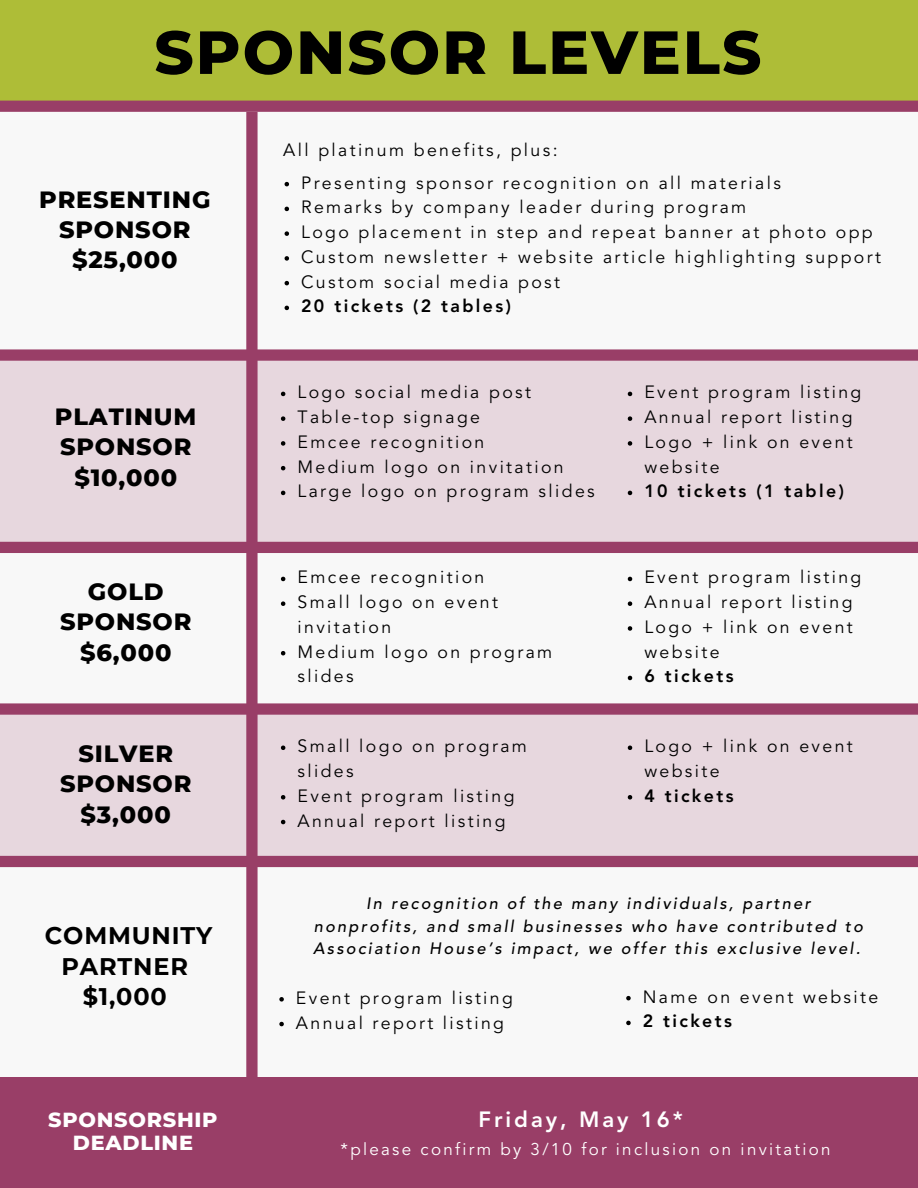
<style>
.page{position:relative;width:918px;height:1188px;background:#f8f8f8}
.page>*{position:absolute;margin:0;border:0;box-sizing:border-box;transform-origin:0 0}
.t1{font:800 60.75px "Montserrat";letter-spacing:.035em;color:#000}
.t2{font:800 24px/30.3px "Montserrat";letter-spacing:.035em;color:#000;text-align:center}
.t3{font:700 24px/30.3px "Montserrat";letter-spacing:.035em;color:#000;text-align:center}
.t4{font:800 21.9px "Avenir LT Std";letter-spacing:.135em;color:#fff}
.t5{font:800 20.85px/22.5px "Montserrat";letter-spacing:.035em;color:#fff;text-align:center}
.t6{font:17.7px/24.8px "Avenir LT Std";letter-spacing:.135em;color:#000}
.t7{font:800 17.7px "Avenir LT Std";letter-spacing:.135em;color:#000}
.t8{font:16.95px "Avenir LT Std";letter-spacing:.135em;color:#fff}
.t9{font:italic 500 16.35px/22.5px "Avenir LT Std";letter-spacing:.135em;color:#000;text-align:center}
</style>
<div class="page">
<div style="left:0;top:0;width:918px;height:106px;background:#aebd37"></div>
<div style="left:0;top:1077px;width:918px;height:111px;background:#993e67"></div>
<div style="left:0;top:711px;width:918px;height:150px;background:#e7d7de"></div>
<svg style="left:279px;top:997px;width:5px;height:5px"></svg>
<svg style="left:279px;top:1022px;width:5px;height:4px"></svg>
<svg style="left:285px;top:182px;width:4px;height:4px"></svg>
<svg style="left:285px;top:207px;width:4px;height:4px"></svg>
<svg style="left:285px;top:231px;width:4px;height:5px"></svg>
<svg style="left:285px;top:256px;width:4px;height:5px"></svg>
<svg style="left:285px;top:281px;width:4px;height:4px"></svg>
<svg style="left:285px;top:306px;width:4px;height:4px"></svg>
<div style="left:0;top:101px;width:918px;height:11px;background:#993e67"></div>
<div style="left:0;top:355px;width:918px;height:194px;background:#e7d7de"></div>
<div style="left:246px;top:112px;width:12px;height:1076px;background:#993e67"></div>
<div style="left:0;top:349px;width:918px;height:12px;background:#993e67"></div>
<svg style="left:281px;top:392px;width:4px;height:4px"></svg>
<svg style="left:281px;top:416px;width:4px;height:5px"></svg>
<svg style="left:281px;top:441px;width:4px;height:5px"></svg>
<svg style="left:281px;top:466px;width:4px;height:4px"></svg>
<svg style="left:281px;top:491px;width:4px;height:4px"></svg>
<svg style="left:628px;top:392px;width:4px;height:4px"></svg>
<svg style="left:628px;top:416px;width:4px;height:5px"></svg>
<svg style="left:628px;top:441px;width:4px;height:5px"></svg>
<svg style="left:628px;top:491px;width:4px;height:4px"></svg>
<div style="left:0;top:542px;width:918px;height:11px;background:#993e67"></div>
<svg style="left:281px;top:577px;width:4px;height:4px"></svg>
<svg style="left:281px;top:601px;width:4px;height:5px"></svg>
<svg style="left:281px;top:651px;width:4px;height:4px"></svg>
<svg style="left:628px;top:577px;width:4px;height:4px"></svg>
<svg style="left:628px;top:601px;width:4px;height:5px"></svg>
<svg style="left:628px;top:626px;width:4px;height:5px"></svg>
<svg style="left:628px;top:676px;width:4px;height:4px"></svg>
<div style="left:0;top:703px;width:918px;height:12px;background:#993e67"></div>
<svg style="left:281px;top:746px;width:4px;height:4px"></svg>
<svg style="left:281px;top:795px;width:4px;height:5px"></svg>
<svg style="left:281px;top:820px;width:4px;height:4px"></svg>
<svg style="left:628px;top:746px;width:4px;height:4px"></svg>
<svg style="left:628px;top:795px;width:4px;height:5px"></svg>
<div style="left:0;top:856px;width:918px;height:11px;background:#993e67"></div>
<svg style="left:626px;top:996px;width:5px;height:4px"></svg>
<svg style="left:626px;top:1021px;width:5px;height:4px"></svg>
<h1 class="t1" style="left:154px;top:15px;width:609px">SPONSOR LEVELS</h1>
<h2 class="t2" style="left:39px;top:184px;width:173px">PRESENTING<br>SPONSOR $25,000</h2>
<p class="t2" style="left:55px;top:401px;width:143px">PLATINUM<br>SPONSOR $10,000</p>
<p class="t2" style="left:60px;top:576px;width:133px">GOLD<br>SPONSOR $6,000</p>
<p class="t2" style="left:60px;top:738px;width:133px">SILVER<br>SPONSOR $3,000</p>
<p class="t3" style="left:45px;top:920px;width:169px">COMMUNITY<br>PARTNER $1,000</p>
<p class="t6" style="left:283px;top:139px;width:276px">All platinum benefits, plus:</p>
<p class="t6" style="left:301px;top:172px;width:481px">Presenting sponsor recognition on all materials</p>
<p class="t6" style="left:301px;top:196px;width:447px">Remarks by company leader during program</p>
<p class="t6" style="left:301px;top:221px;width:573px">Logo placement in step and repeat banner at photo opp</p>
<p class="t6" style="left:301px;top:246px;width:581px">Custom newsletter + website article highlighting support</p>
<p class="t6" style="left:301px;top:271px;width:260px">Custom social media post</p>
<p class="t7" style="left:301px;top:299px;width:211px">20 tickets (2 tables)</p>
<h2 class="t6" style="left:297px;top:382px;width:235px">Logo social media post</h2>
<h2 class="t6" style="left:297px;top:406px;width:184px">Table-top signage</h2>
<h2 class="t6" style="left:297px;top:431px;width:188px">Emcee recognition</h2>
<p class="t6" style="left:297px;top:456px;width:268px">Medium logo on invitation</p>
<p class="t6" style="left:297px;top:481px;width:299px">Large logo on program slides</p>
<p class="t6" style="left:297px;top:567px;width:188px">Emcee recognition</p>
<p class="t6" style="left:297px;top:591px;width:202px">Small logo on event invitation</p>
<p class="t6" style="left:297px;top:641px;width:256px">Medium logo on program slides</p>
<p class="t6" style="left:297px;top:735px;width:231px">Small logo on program slides</p>
<p class="t6" style="left:297px;top:785px;width:219px">Event program listing</p>
<p class="t6" style="left:297px;top:810px;width:210px">Annual report listing</p>
<p class="t6" style="left:644px;top:382px;width:219px">Event program listing</p>
<p class="t6" style="left:644px;top:406px;width:210px">Annual report listing</p>
<p class="t6" style="left:644px;top:431px;width:210px">Logo + link on event website</p>
<p class="t7" style="left:644px;top:484px;width:201px">10 tickets (1 table)</p>
<p class="t6" style="left:644px;top:567px;width:219px">Event program listing</p>
<p class="t6" style="left:644px;top:591px;width:210px">Annual report listing</p>
<p class="t6" style="left:644px;top:616px;width:210px">Logo + link on event website</p>
<p class="t7" style="left:644px;top:669px;width:91px">6 tickets</p>
<p class="t6" style="left:644px;top:735px;width:210px">Logo + link on event website</p>
<p class="t7" style="left:644px;top:788px;width:91px">4 tickets</p>
<p class="t9" style="left:313px;top:894px;width:551px">In recognition of the many individuals, partner nonprofits, and small businesses who have contributed to<br>Association House’s impact, we offer this exclusive level.</p>
<p class="t6" style="left:296px;top:987px;width:219px">Event program listing</p>
<p class="t6" style="left:296px;top:1012px;width:210px">Annual report listing</p>
<p class="t6" style="left:643px;top:986px;width:237px">Name on event website</p>
<p class="t7" style="left:643px;top:1014px;width:91px">2 tickets</p>
<h4 class="t5" style="left:48px;top:1109px;width:171px">SPONSORSHIP<br>DEADLINE</h4>
<p class="t4" style="left:479px;top:1110px;width:206px">Friday, May 16*</p>
<p class="t8" style="left:341px;top:1143px;width:492px">*please confirm by 3/10 for inclusion on invitation</p>
</div>
